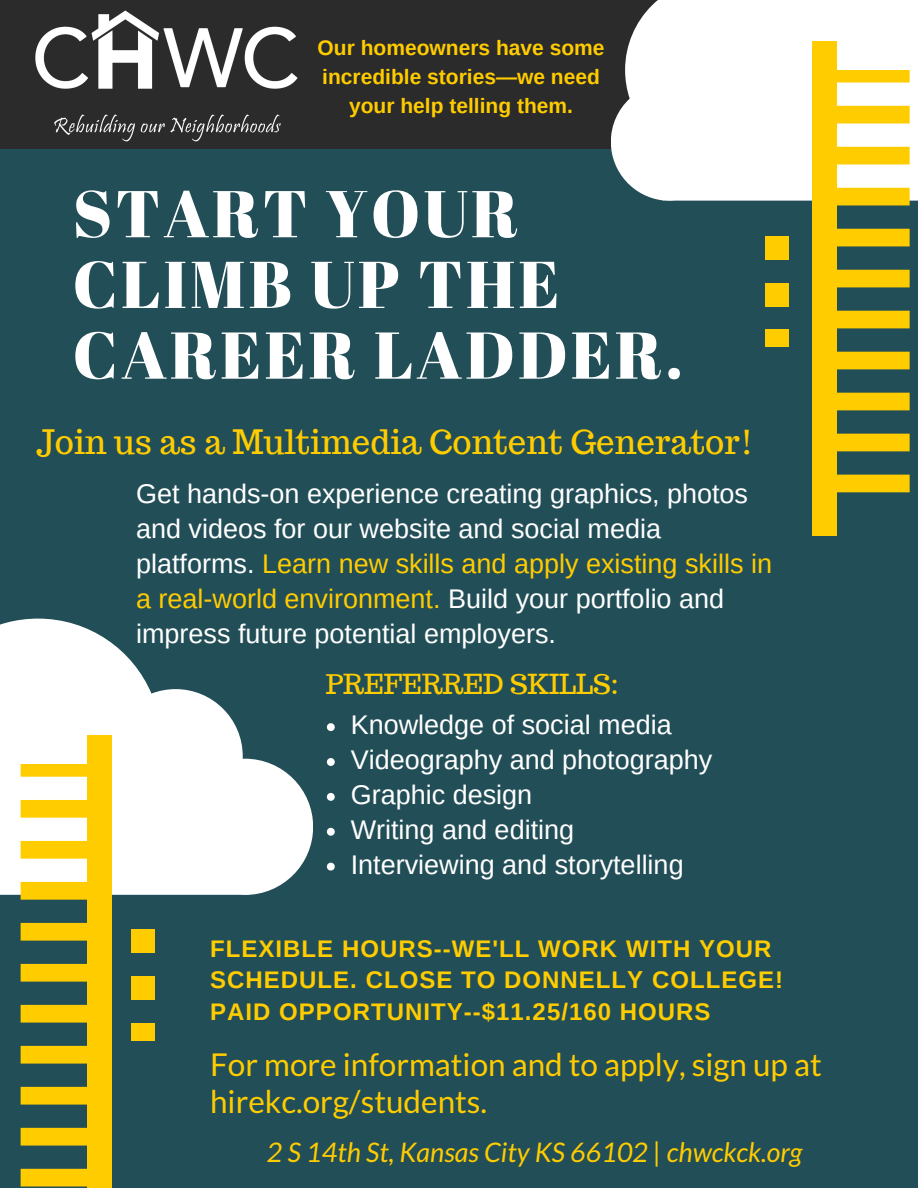
<style>
.page{position:relative;width:918px;height:1188px;background:#224e57}
.page>*{position:absolute;margin:0;border:0;box-sizing:border-box;transform-origin:0 0}
.t1{font:66px/70.7px "Abril Fatface";letter-spacing:.045em;color:#fff}
.t2{font:33px "Trocchi";color:#fc0}
.t3{font:31.5px/36.9px "Lato";color:#fc0}
.t4{font:27px/34.8px "Arimo";color:#fff}
.t5{font:italic 27px "Lato";color:#fc0}
.t6{font:27px "Trocchi";color:#fc0}
.t7{font:700 24px/31px "Arimo";letter-spacing:.045em;color:#fc0}
.t8{font:700 21px/29.2px "Arimo";color:#fc0;text-align:center}
.s1{color:#fc0}
</style>
<div class="page">
<div style="left:0;top:0;width:918px;height:149px;background:#2b2b2b"></div>
<svg style="left:611px;top:0;width:307px;height:201px;fill:#fff"></svg>
<svg style="left:836px;top:71px;width:74px;height:433px"></svg>
<div style="left:813px;top:41px;width:23px;height:495px;background:#fc0"></div>
<div style="left:765px;top:236px;width:24px;height:24px;background:#fc0"></div>
<div style="left:765px;top:283px;width:24px;height:23px;background:#fc0"></div>
<div style="left:765px;top:330px;width:24px;height:17px;background:#fc0"></div>
<svg style="left:0;top:619px;width:312px;height:276px;fill:#fff"></svg>
<svg style="left:21px;top:765px;width:67px;height:423px"></svg>
<div style="left:88px;top:735px;width:24px;height:453px;background:#fc0"></div>
<div style="left:131px;top:930px;width:24px;height:23px;background:#fc0"></div>
<div style="left:131px;top:976px;width:24px;height:24px;background:#fc0"></div>
<div style="left:131px;top:1023px;width:24px;height:17px;background:#fc0"></div>
<img style="left:35px;top:10px;width:263px;height:132px">
<svg style="left:327px;top:723px;width:8px;height:8px"></svg>
<svg style="left:327px;top:758px;width:8px;height:8px"></svg>
<svg style="left:327px;top:793px;width:8px;height:8px"></svg>
<svg style="left:327px;top:828px;width:8px;height:8px"></svg>
<svg style="left:327px;top:863px;width:8px;height:8px"></svg>
<p class="t8" style="left:318px;top:33px;width:288px">Our homeowners have some incredible stories—we need your help telling them.</p>
<h1 class="t1" style="left:73px;top:177px;width:612px">START YOUR<br>CLIMB UP THE<br>CAREER LADDER.</h1>
<p class="t2" style="left:36px;top:421px;width:719px">Join us as a Multimedia Content Generator!</p>
<p class="t4" style="left:136px;top:476px;width:637px">Get hands-on experience creating graphics, photos and videos for our website and social media platforms. <span class="s1">Learn new skills and apply existing skills in a real-world environment.</span> Build your portfolio and impress future potential employers.</p>
<p class="t6" style="left:326px;top:667px;width:294px">PREFERRED SKILLS:</p>
<p class="t4" style="left:351px;top:708px;width:363px">Knowledge of social media<br>Videography and photography<br>Graphic design<br>Writing and editing<br>Interviewing and storytelling</p>
<p class="t7" style="left:210px;top:934px;width:574px">FLEXIBLE HOURS--WE'LL WORK WITH YOUR<br>SCHEDULE. CLOSE TO DONNELLY COLLEGE!<br>PAID OPPORTUNITY--$11.25/160 HOURS</p>
<p class="t3" style="left:210px;top:1046px;width:613px">For more information and to apply, sign up at hirekc.org/students.</p>
<p class="t5" style="left:267px;top:1136px;width:537px">2 S 14th St, Kansas City KS 66102 | chwckck.org</p>
</div>
